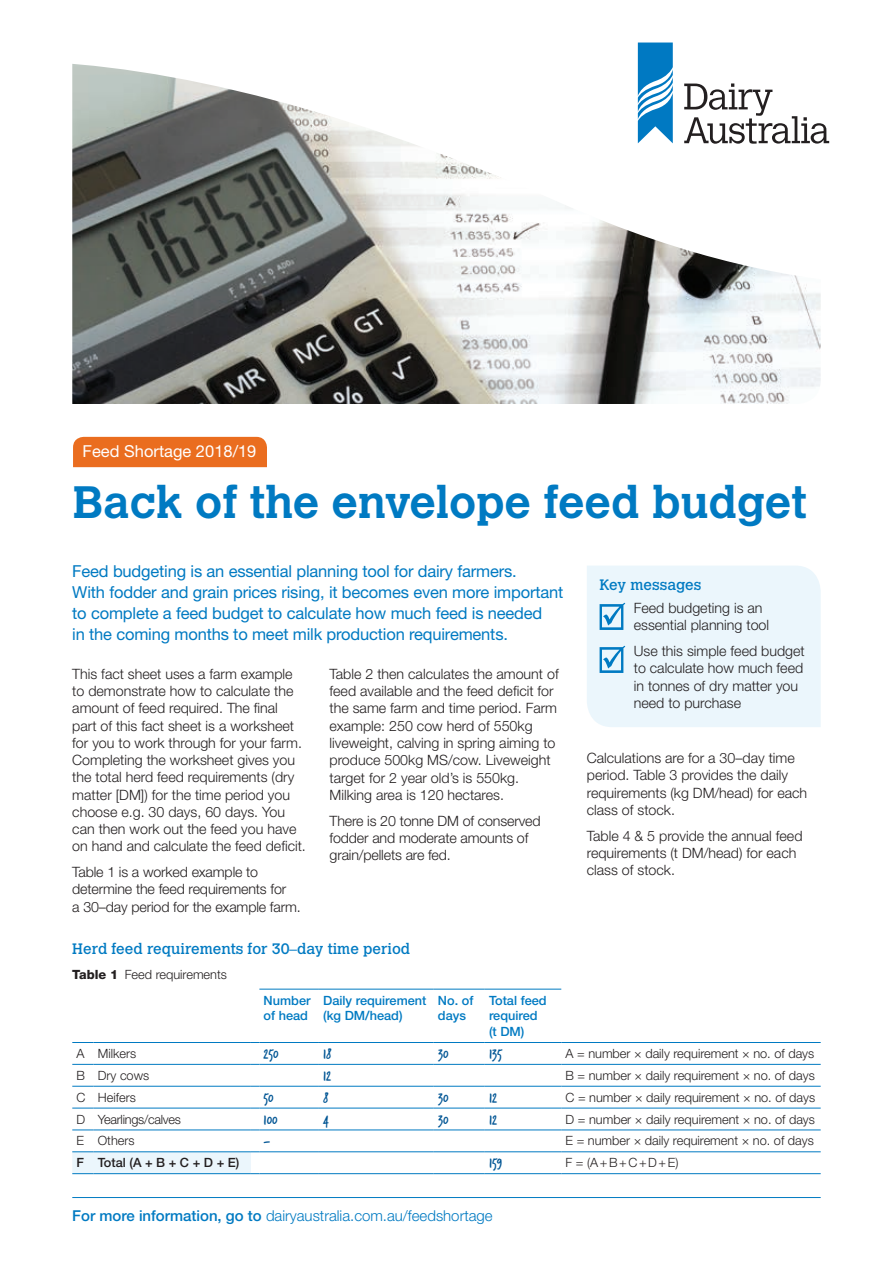
<style>
.page{position:relative;width:893px;height:1263px;background:#fff}
.page>*{position:absolute;margin:0;border:0;box-sizing:border-box;transform-origin:0 0}
.t1{font:700 45px "Calvert MT Std";color:#007ac2}
.t2{font:16.5px/21px "Helvetica Neue LT Std";letter-spacing:-.01em;color:#007ac2}
.t3{font:16.5px "Helvetica Neue LT Std";color:#fff}
.t4{font:300 15px "Helvetica Neue LT Std";color:#007ac2}
.t5{font:15px "Calvert MT Std";color:#007ac2}
.t6{font:15px "Trash Hand";color:#005594}
.t7{font:300 14.25px/17.2px "Helvetica Neue LT Std";color:#231f20}
.t8{font:300 12.75px "Helvetica Neue LT Std";color:#231f20}
.t9{font:500 12.75px/15.8px "Helvetica Neue LT Std";color:#007ac2}
.t10{font:300 12.75px "Helvetica Neue LT Std";letter-spacing:-.02em;color:#231f20}
.t11{font:500 12.75px "Helvetica Neue LT Std";color:#231f20}
.s1{font-weight:800}
.s2{font-weight:500}
</style>
<div class="page">
<img style="left:72px;top:286px;width:749px;height:118px">
<svg style="left:72px;top:42px;width:758px;height:244px"></svg>
<svg style="left:684px;top:83px;width:145px;height:61px"></svg>
<svg style="left:638px;top:43px;width:35px;height:100px"></svg>
<hr style="left:72px;top:1197px;width:749px;height:1px;background:#007ac2">
<hr style="left:259px;top:1151px;width:60px;height:1px;background:#007ac2">
<hr style="left:319px;top:1151px;width:115px;height:1px;background:#007ac2">
<hr style="left:434px;top:1151px;width:51px;height:1px;background:#007ac2">
<hr style="left:485px;top:1151px;width:76px;height:1px;background:#007ac2">
<hr style="left:561px;top:1151px;width:260px;height:1px;background:#007ac2">
<hr style="left:259px;top:1042px;width:60px;height:1px;background:#007ac2">
<hr style="left:319px;top:1042px;width:115px;height:1px;background:#007ac2">
<hr style="left:434px;top:1042px;width:51px;height:1px;background:#007ac2">
<hr style="left:485px;top:1042px;width:76px;height:1px;background:#007ac2">
<hr style="left:259px;top:1173px;width:60px;height:1px;background:#007ac2">
<hr style="left:319px;top:1173px;width:115px;height:1px;background:#007ac2">
<hr style="left:434px;top:1173px;width:51px;height:1px;background:#007ac2">
<hr style="left:485px;top:1173px;width:76px;height:1px;background:#007ac2">
<hr style="left:259px;top:989px;width:60px;height:1px;background:#007ac2">
<hr style="left:319px;top:989px;width:115px;height:1px;background:#007ac2">
<hr style="left:434px;top:989px;width:51px;height:1px;background:#007ac2">
<hr style="left:485px;top:989px;width:76px;height:1px;background:#007ac2">
<svg style="left:72px;top:1042px;width:22px;height:1px"></svg>
<hr style="left:94px;top:1042px;width:157px;height:1px;background:#007ac2">
<hr style="left:561px;top:1042px;width:260px;height:1px;background:#007ac2">
<svg style="left:72px;top:1064px;width:22px;height:1px"></svg>
<hr style="left:94px;top:1064px;width:157px;height:1px;background:#007ac2">
<svg style="left:72px;top:1151px;width:187px;height:23px;background:#d9ecf7"></svg>
<hr style="left:561px;top:1173px;width:260px;height:1px;background:#007ac2">
<hr style="left:259px;top:1064px;width:60px;height:1px;background:#007ac2">
<hr style="left:319px;top:1064px;width:115px;height:1px;background:#007ac2">
<hr style="left:434px;top:1064px;width:51px;height:1px;background:#007ac2">
<hr style="left:485px;top:1064px;width:76px;height:1px;background:#007ac2">
<hr style="left:561px;top:1064px;width:260px;height:1px;background:#007ac2">
<svg style="left:72px;top:1086px;width:22px;height:1px"></svg>
<hr style="left:94px;top:1086px;width:157px;height:1px;background:#007ac2">
<hr style="left:259px;top:1086px;width:60px;height:1px;background:#007ac2">
<hr style="left:319px;top:1086px;width:115px;height:1px;background:#007ac2">
<hr style="left:434px;top:1086px;width:51px;height:1px;background:#007ac2">
<hr style="left:485px;top:1086px;width:76px;height:1px;background:#007ac2">
<hr style="left:561px;top:1086px;width:260px;height:1px;background:#007ac2">
<svg style="left:72px;top:1108px;width:22px;height:1px"></svg>
<hr style="left:94px;top:1108px;width:157px;height:1px;background:#007ac2">
<hr style="left:319px;top:1108px;width:115px;height:1px;background:#007ac2">
<hr style="left:434px;top:1108px;width:51px;height:1px;background:#007ac2">
<hr style="left:485px;top:1108px;width:76px;height:1px;background:#007ac2">
<hr style="left:561px;top:1108px;width:260px;height:1px;background:#007ac2">
<hr style="left:259px;top:1108px;width:60px;height:1px;background:#007ac2">
<svg style="left:72px;top:1130px;width:22px;height:1px"></svg>
<hr style="left:94px;top:1130px;width:157px;height:1px;background:#007ac2">
<hr style="left:259px;top:1130px;width:60px;height:1px;background:#007ac2">
<hr style="left:319px;top:1130px;width:115px;height:1px;background:#007ac2">
<hr style="left:434px;top:1130px;width:51px;height:1px;background:#007ac2">
<hr style="left:485px;top:1130px;width:76px;height:1px;background:#007ac2">
<hr style="left:561px;top:1130px;width:260px;height:1px;background:#007ac2">
<div style="left:73px;top:437px;width:194px;height:30px;background:#ea6d1f"></div>
<div style="left:587px;top:566px;width:234px;height:161px;background:#ebf6fc"></div>
<p class="t3" style="left:83px;top:441px;width:175px">Feed Shortage 2018/19</p>
<h1 class="t1" style="left:73px;top:474px;width:735px">Back of the envelope feed budget</h1>
<p class="t2" style="left:72px;top:561px;width:492px">Feed budgeting is an essential planning tool for dairy farmers.<br>With fodder and grain prices rising, it becomes even more important to complete a feed budget to calculate how much feed is needed<br>in the coming months to meet milk production requirements.</p>
<p class="t7" style="left:72px;top:665px;width:235px">This fact sheet uses a farm example to demonstrate how to calculate the amount of feed required. The final<br>part of this fact sheet is a worksheet for you to work through for your farm.<br>Completing the worksheet gives you the total herd feed requirements (dry matter [DM]) for the time period you choose e.g. 30 days, 60 days. You can then work out the feed you have on hand and calculate the feed deficit.</p>
<p class="t7" style="left:72px;top:863px;width:230px">Table 1 is a worked example to determine the feed requirements for<br>a 30–day period for the example farm.</p>
<p class="t7" style="left:330px;top:665px;width:231px">Table 2 then calculates the amount of feed available and the feed deficit for the same farm and time period. Farm example: 250 cow herd of 550kg liveweight, calving in spring aiming to produce 500kg MS/cow. Liveweight target for 2 year old’s is 550kg.<br>Milking area is 120 hectares.</p>
<p class="t7" style="left:330px;top:811px;width:213px">There is 20 tonne DM of conserved fodder and moderate amounts of grain/pellets are fed.</p>
<p class="t5" style="left:600px;top:575px;width:103px">Key messages</p>
<p class="t7" style="left:634px;top:599px;width:137px">Feed budgeting is an essential planning tool</p>
<p class="t7" style="left:634px;top:642px;width:172px">Use this simple feed budget to calculate how much feed in tonnes of dry matter you need to purchase</p>
<p class="t7" style="left:587px;top:749px;width:222px">Calculations are for a 30–day time period. Table 3 provides the daily requirements (kg DM/head) for each class of stock.</p>
<p class="t7" style="left:587px;top:826px;width:217px">Table 4 &amp; 5 provide the annual feed requirements (t DM/head) for each class of stock.</p>
<p class="t5" style="left:72px;top:940px;width:340px">Herd feed requirements for 30–day time period</p>
<p class="t8" style="left:72px;top:966px;width:156px"><span class="s1">Table 1</span> Feed requirements</p>
<p class="t9" style="left:264px;top:992px;width:48px">Number of head</p>
<p class="t9" style="left:323px;top:992px;width:105px">Daily requirement (kg DM/head)</p>
<p class="t9" style="left:438px;top:992px;width:37px">No. of days</p>
<p class="t9" style="left:489px;top:992px;width:59px">Total feed required (t DM)</p>
<p class="t8" style="left:77px;top:1046px;width:61px">A Milkers</p>
<p class="t6" style="left:264px;top:1047px;width:16px">250</p>
<p class="t6" style="left:323px;top:1047px;width:10px">18</p>
<p class="t6" style="left:438px;top:1047px;width:12px">30</p>
<p class="t6" style="left:489px;top:1047px;width:15px">135</p>
<p class="t8" style="left:566px;top:1046px;width:250px">A = number × daily requirement × no. of days</p>
<p class="t8" style="left:77px;top:1067px;width:74px">B Dry cows</p>
<p class="t6" style="left:323px;top:1068px;width:10px">12</p>
<p class="t8" style="left:566px;top:1067px;width:251px">B = number × daily requirement × no. of days</p>
<p class="t8" style="left:77px;top:1089px;width:61px">C Heifers</p>
<p class="t6" style="left:264px;top:1090px;width:11px">50</p>
<p class="t6" style="left:323px;top:1090px;width:7px">8</p>
<p class="t6" style="left:438px;top:1090px;width:12px">30</p>
<p class="t6" style="left:489px;top:1090px;width:10px">12</p>
<p class="t8" style="left:566px;top:1089px;width:251px">C = number × daily requirement × no. of days</p>
<p class="t10" style="left:77px;top:1111px;width:106px">D Yearlings/calves</p>
<p class="t6" style="left:264px;top:1112px;width:15px">100</p>
<p class="t6" style="left:323px;top:1112px;width:7px">4</p>
<p class="t6" style="left:438px;top:1112px;width:12px">30</p>
<p class="t6" style="left:489px;top:1112px;width:10px">12</p>
<p class="t8" style="left:566px;top:1111px;width:251px">D = number × daily requirement × no. of days</p>
<p class="t8" style="left:77px;top:1133px;width:60px">E Others</p>
<p class="t6" style="left:264px;top:1134px;width:8px">–</p>
<p class="t8" style="left:566px;top:1133px;width:250px">E = number × daily requirement × no. of days</p>
<p class="t11" style="left:77px;top:1155px;width:164px">F Total (A + B + C + D + E)</p>
<p class="t6" style="left:489px;top:1156px;width:15px">159</p>
<p class="t8" style="left:566px;top:1155px;width:114px">F = (A+B+C+D+E)</p>
<p class="t4" style="left:72px;top:1206px;width:422px"><span class="s2">For more information, go to</span> dairyaustralia.com.au/feedshortage</p>
</div>
